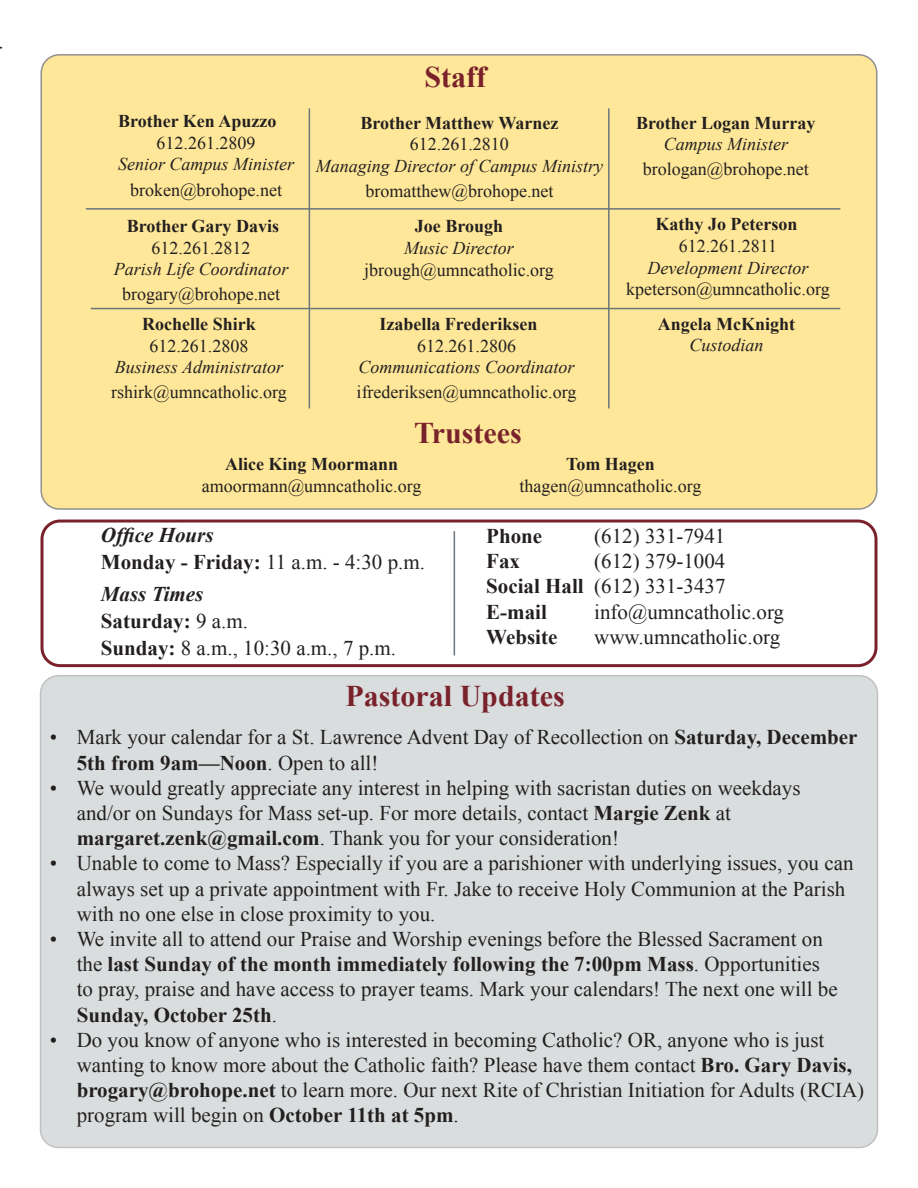
<style>
.page{position:relative;width:918px;height:1188px;background:#fff}
.page>*{position:absolute;margin:0;border:0;box-sizing:border-box;transform-origin:0 0}
.t1{font:700 30px "Times New Roman";color:#7a222b}
.t2{font:21px/25.2px "Times New Roman";color:#231f20}
.t3{font:700 21px "Times New Roman";color:#231f20}
.t4{font:italic 700 21px "Times New Roman";color:#231f20}
.t5{font:18px "Times New Roman";color:#231f20}
.t6{font:700 18px/21.6px "Times New Roman";color:#231f20}
.t7{font:italic 18px "Times New Roman";color:#231f20}
.s1{font-weight:400}
.s2{font-weight:700}
</style>
<div class="page">
<div style="left:41px;top:55px;width:836px;height:454px;background:#fee798;border-radius:18px"></div>
<hr style="left:309px;top:108px;width:1px;height:300px;background:#6c767c">
<hr style="left:608px;top:108px;width:2px;height:300px;background:#6c767c">
<hr style="left:86px;top:208px;width:754px;height:2px;background:#6c767c">
<hr style="left:91px;top:308px;width:749px;height:1px;background:#6c767c">
<div style="left:40px;top:676px;width:838px;height:471px;background:#daddde;border-radius:18px"></div>
<div style="left:40px;top:520px;width:838px;height:147px;border:3px solid #7a222c;border-radius:18px"></div>
<hr style="left:454px;top:531px;width:1px;height:124px;background:#6c767c">
<p class="t6" style="left:157px;top:110px;width:121px;text-indent:-38px">Brother Ken Apuzzo<br><span class="s1">612.261.2809</span></p>
<p class="t7" style="left:118px;top:152px;width:178px">Senior Campus Minister</p>
<p class="t5" style="left:130px;top:178px;width:154px">broken@brohope.net</p>
<p class="t6" style="left:127px;top:215px;width:154px;text-align:center">Brother Gary Davis<br><span class="s1">612.261.2812</span></p>
<p class="t7" style="left:114px;top:257px;width:176px">Parish Life Coordinator</p>
<p class="t5" style="left:122px;top:282px;width:160px">brogary@brohope.net</p>
<p class="t6" style="left:142px;top:313px;width:115px">Rochelle Shirk</p>
<p class="t5" style="left:149px;top:333px;width:101px">612.261.2808</p>
<p class="t7" style="left:115px;top:355px;width:170px">Business Administrator</p>
<p class="t5" style="left:111px;top:380px;width:177px">rshirk@umncatholic.org</p>
<p class="t1" style="left:425px;top:56px;width:63px">Staff</p>
<p class="t6" style="left:360px;top:111px;width:199px">Brother Matthew Warnez</p>
<p class="t5" style="left:410px;top:132px;width:100px">612.261.2810</p>
<p class="t7" style="left:316px;top:153px;width:289px">Managing Director of Campus Ministry</p>
<p class="t5" style="left:365px;top:179px;width:190px">bromatthew@brohope.net</p>
<p class="t6" style="left:415px;top:215px;width:90px">Joe Brough</p>
<p class="t7" style="left:404px;top:236px;width:111px">Music Director</p>
<p class="t5" style="left:364px;top:257px;width:191px">jbrough@umncatholic.org</p>
<p class="t6" style="left:417px;top:313px;width:122px;text-indent:-38px">Izabella Frederiksen<br><span class="s1">612.261.2806</span></p>
<p class="t7" style="left:359px;top:355px;width:217px">Communications Coordinator</p>
<p class="t5" style="left:357px;top:380px;width:221px">ifrederiksen@umncatholic.org</p>
<p class="t1" style="left:414px;top:412px;width:109px">Trustees</p>
<p class="t6" style="left:636px;top:111px;width:181px">Brother Logan Murray</p>
<p class="t7" style="left:664px;top:132px;width:126px">Campus Minister</p>
<p class="t5" style="left:643px;top:157px;width:168px">brologan@brohope.net</p>
<p class="t6" style="left:656px;top:213px;width:143px;text-align:center">Kathy Jo Peterson<br><span class="s1">612.261.2811</span></p>
<p class="t7" style="left:648px;top:255px;width:162px">Development Director</p>
<p class="t5" style="left:626px;top:277px;width:205px">kpeterson@umncatholic.org</p>
<p class="t6" style="left:658px;top:312px;width:139px">Angela McKnight</p>
<p class="t7" style="left:689px;top:333px;width:76px">Custodian</p>
<p class="t6" style="left:225px;top:453px;width:174px">Alice King Moormann</p>
<p class="t5" style="left:202px;top:474px;width:221px">amoormann@umncatholic.org</p>
<p class="t4" style="left:101px;top:521px;width:114px">Office Hours</p>
<p class="t2" style="left:101px;top:549px;width:326px"><span class="s2">Monday - Friday:</span> 11 a.m. - 4:30 p.m.</p>
<p class="t4" style="left:101px;top:579px;width:104px">Mass Times</p>
<p class="t3" style="left:101px;top:606px;width:149px">Saturday: <span class="s1">9 a.m.</span></p>
<p class="t2" style="left:101px;top:635px;width:297px"><span class="s2">Sunday:</span> 8 a.m., 10:30 a.m., 7 p.m.</p>
<p class="t6" style="left:566px;top:453px;width:90px">Tom Hagen</p>
<p class="t5" style="left:520px;top:474px;width:183px">thagen@umncatholic.org</p>
<p class="t3" style="left:486px;top:521px;width:58px">Phone</p>
<p class="t2" style="left:594px;top:523px;width:133px">(612) 331-7941</p>
<p class="t3" style="left:486px;top:547px;width:35px">Fax</p>
<p class="t2" style="left:594px;top:548px;width:133px">(612) 379-1004</p>
<p class="t2" style="left:486px;top:573px;width:241px"><span class="s2">Social Hall</span> (612) 331-3437</p>
<p class="t3" style="left:486px;top:597px;width:62px">E-mail</p>
<p class="t2" style="left:594px;top:599px;width:191px">info@umncatholic.org</p>
<p class="t3" style="left:486px;top:622px;width:73px">Website</p>
<p class="t2" style="left:594px;top:624px;width:188px">www.umncatholic.org</p>
<p class="t1" style="left:346px;top:675px;width:221px">Pastoral Updates</p>
<p class="t2" style="left:77px;top:724px;width:782px;text-indent:-27px">• Mark your calendar for a St. Lawrence Advent Day of Recollection on <span class="s2">Saturday, December<br>5th from 9am—Noon</span>. Open to all!</p>
<p class="t2" style="left:77px;top:775px;width:725px;text-indent:-27px">• We would greatly appreciate any interest in helping with sacristan duties on weekdays and/or on Sundays for Mass set-up. For more details, contact <span class="s2">Margie Zenk</span> at <span class="s2">margaret.zenk@gmail.com</span>. Thank you for your consideration!</p>
<p class="t2" style="left:77px;top:850px;width:778px;text-indent:-27px">• Unable to come to Mass? Especially if you are a parishioner with underlying issues, you can always set up a private appointment with Fr. Jake to receive Holy Communion at the Parish with no one else in close proximity to you.</p>
<p class="t2" style="left:77px;top:926px;width:762px;text-indent:-27px">• We invite all to attend our Praise and Worship evenings before the Blessed Sacrament on the <span class="s2">last Sunday of the month immediately following the 7:00pm Mass</span>. Opportunities to pray, praise and have access to prayer teams. Mark your calendars! The next one will be <span class="s2">Sunday, October 25th</span>.</p>
<p class="t2" style="left:77px;top:1027px;width:789px;text-indent:-27px">• Do you know of anyone who is interested in becoming Catholic? OR, anyone who is just wanting to know more about the Catholic faith? Please have them contact <span class="s2">Bro. Gary Davis, brogary@brohope.net</span> to learn more. Our next Rite of Christian Initiation for Adults (RCIA) program will begin on <span class="s2">October 11th at 5pm</span>.</p>
</div>
